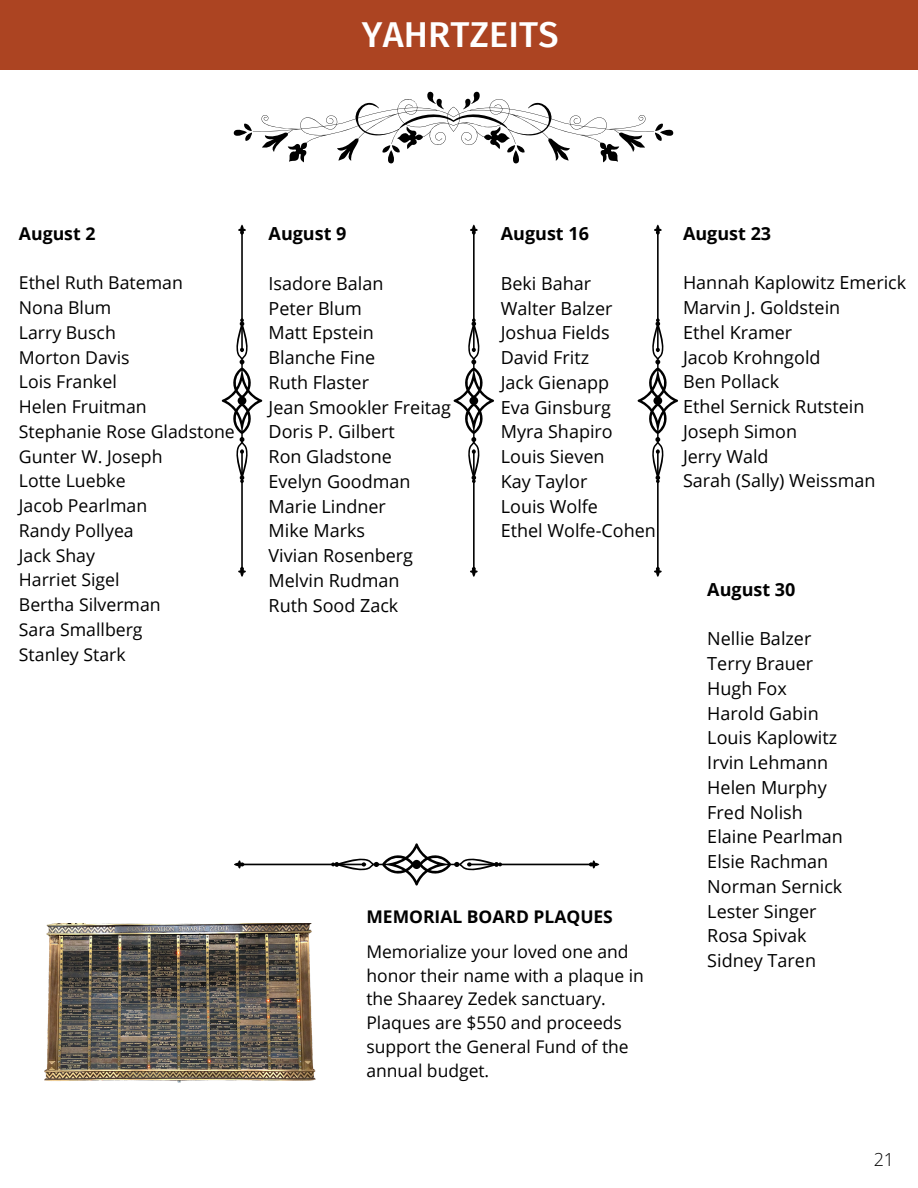
<style>
.page{position:relative;width:918px;height:1188px;background:#fff}
.page>*{position:absolute;margin:0;border:0;box-sizing:border-box;transform-origin:0 0}
.t1{font:500 36px "Fira Sans";letter-spacing:.005em;color:#fff}
.t2{font:18px "Open Sans";color:#000}
.t3{font:700 18px "Open Sans";color:#000}
.t4{font:300 18px "Open Sans";color:#000}
.t5{font:17.7px "Open Sans";color:#000}
.t6{font:700 17.7px "Open Sans";color:#000}
.t7{font:17.55px/23.9px "Open Sans";color:#000}
.t8{font:700 17.55px "Open Sans";color:#000}
</style>
<div class="page">
<svg style="left:234px;top:91px;width:439px;height:73px"></svg>
<svg style="left:222px;top:225px;width:40px;height:352px"></svg>
<svg style="left:454px;top:225px;width:40px;height:352px"></svg>
<svg style="left:638px;top:225px;width:40px;height:352px"></svg>
<div style="left:0;top:0;width:918px;height:70px;background:#ac4422"></div>
<svg style="left:234px;top:843px;width:365px;height:43px"></svg>
<img style="left:44px;top:923px;width:272px;height:160px">
<p class="t1" style="left:362px;top:13px;width:198px">YAHRTZEITS</p>
<h1 class="t6" style="left:19px;top:221px;width:78px">August 2</h1>
<p class="t5" style="left:19px;top:271px;width:165px">Ethel Ruth Bateman</p>
<h3 class="t5" style="left:19px;top:295px;width:94px">Nona Blum</h3>
<p class="t5" style="left:19px;top:320px;width:98px">Larry Busch</p>
<p class="t5" style="left:19px;top:345px;width:112px">Morton Davis</p>
<p class="t5" style="left:19px;top:370px;width:100px">Lois Frankel</p>
<p class="t5" style="left:19px;top:394px;width:129px">Helen Fruitman</p>
<p class="t5" style="left:19px;top:419px;width:217px">Stephanie Rose Gladstone</p>
<p class="t5" style="left:19px;top:444px;width:145px">Gunter W. Joseph</p>
<p class="t5" style="left:19px;top:469px;width:108px">Lotte Luebke</p>
<p class="t5" style="left:19px;top:493px;width:130px">Jacob Pearlman</p>
<p class="t5" style="left:19px;top:518px;width:116px">Randy Pollyea</p>
<p class="t5" style="left:19px;top:543px;width:78px">Jack Shay</p>
<p class="t5" style="left:19px;top:568px;width:102px">Harriet Sigel</p>
<p class="t5" style="left:19px;top:592px;width:143px">Bertha Silverman</p>
<p class="t5" style="left:19px;top:617px;width:125px">Sara Smallberg</p>
<p class="t5" style="left:19px;top:642px;width:108px">Stanley Stark</p>
<p class="t3" style="left:269px;top:221px;width:79px">August 9</p>
<p class="t2" style="left:269px;top:271px;width:116px">Isadore Balan</p>
<h3 class="t2" style="left:269px;top:295px;width:95px">Peter Blum</h3>
<p class="t2" style="left:269px;top:320px;width:107px">Matt Epstein</p>
<p class="t2" style="left:269px;top:345px;width:108px">Blanche Fine</p>
<p class="t2" style="left:269px;top:370px;width:102px">Ruth Flaster</p>
<p class="t2" style="left:269px;top:394px;width:184px">Jean Smookler Freitag</p>
<p class="t2" style="left:269px;top:419px;width:128px">Doris P. Gilbert</p>
<p class="t2" style="left:269px;top:444px;width:125px">Ron Gladstone</p>
<p class="t2" style="left:269px;top:469px;width:144px">Evelyn Goodman</p>
<p class="t2" style="left:269px;top:493px;width:119px">Marie Lindner</p>
<p class="t2" style="left:269px;top:518px;width:98px">Mike Marks</p>
<p class="t2" style="left:269px;top:543px;width:146px">Vivian Rosenberg</p>
<p class="t2" style="left:269px;top:568px;width:133px">Melvin Rudman</p>
<p class="t2" style="left:269px;top:592px;width:131px">Ruth Sood Zack</p>
<p class="t3" style="left:501px;top:221px;width:90px">August 16</p>
<p class="t2" style="left:501px;top:271px;width:92px">Beki Bahar</p>
<p class="t2" style="left:501px;top:295px;width:113px">Walter Balzer</p>
<h3 class="t2" style="left:501px;top:320px;width:111px">Joshua Fields</h3>
<p class="t2" style="left:501px;top:345px;width:90px">David Fritz</p>
<p class="t2" style="left:501px;top:370px;width:110px">Jack Gienapp</p>
<p class="t2" style="left:501px;top:394px;width:112px">Eva Ginsburg</p>
<p class="t2" style="left:501px;top:419px;width:113px">Myra Shapiro</p>
<p class="t2" style="left:501px;top:444px;width:105px">Louis Sieven</p>
<p class="t2" style="left:501px;top:469px;width:88px">Kay Taylor</p>
<p class="t2" style="left:501px;top:493px;width:99px">Louis Wolfe</p>
<p class="t2" style="left:501px;top:518px;width:157px">Ethel Wolfe-Cohen</p>
<p class="t8" style="left:366px;top:904px;width:248px">MEMORIAL BOARD PLAQUES</p>
<p class="t7" style="left:366px;top:939px;width:279px">Memorialize your loved one and honor their name with a plaque in the Shaarey Zedek sanctuary.<br>Plaques are $550 and proceeds support the General Fund of the annual budget.</p>
<p class="t3" style="left:683px;top:221px;width:90px">August 23</p>
<p class="t2" style="left:683px;top:270px;width:225px">Hannah Kaplowitz Emerick</p>
<p class="t2" style="left:683px;top:295px;width:159px">Marvin J. Goldstein</p>
<p class="t2" style="left:683px;top:320px;width:111px">Ethel Kramer</p>
<p class="t2" style="left:683px;top:344px;width:139px">Jacob Krohngold</p>
<h2 class="t2" style="left:683px;top:369px;width:98px">Ben Pollack</h2>
<p class="t2" style="left:683px;top:394px;width:183px">Ethel Sernick Rutstein</p>
<h3 class="t2" style="left:683px;top:419px;width:116px">Joseph Simon</h3>
<p class="t2" style="left:683px;top:443px;width:87px">Jerry Wald</p>
<p class="t2" style="left:683px;top:468px;width:194px">Sarah (Sally) Weissman</p>
<p class="t3" style="left:707px;top:577px;width:90px">August 30</p>
<p class="t2" style="left:707px;top:626px;width:106px">Nellie Balzer</p>
<p class="t2" style="left:707px;top:651px;width:107px">Terry Brauer</p>
<p class="t2" style="left:707px;top:676px;width:81px">Hugh Fox</p>
<p class="t2" style="left:707px;top:700px;width:113px">Harold Gabin</p>
<p class="t2" style="left:707px;top:725px;width:131px">Louis Kaplowitz</p>
<p class="t2" style="left:707px;top:750px;width:122px">Irvin Lehmann</p>
<h3 class="t2" style="left:707px;top:775px;width:121px">Helen Murphy</h3>
<p class="t2" style="left:707px;top:799px;width:97px">Fred Nolish</p>
<p class="t2" style="left:707px;top:824px;width:137px">Elaine Pearlman</p>
<p class="t2" style="left:707px;top:849px;width:122px">Elsie Rachman</p>
<p class="t2" style="left:707px;top:874px;width:137px">Norman Sernick</p>
<p class="t2" style="left:707px;top:898px;width:111px">Lester Singer</p>
<p class="t2" style="left:707px;top:923px;width:101px">Rosa Spivak</p>
<p class="t2" style="left:707px;top:948px;width:110px">Sidney Taren</p>
<p class="t4" style="left:874px;top:1147px;width:22px">21</p>
</div>
